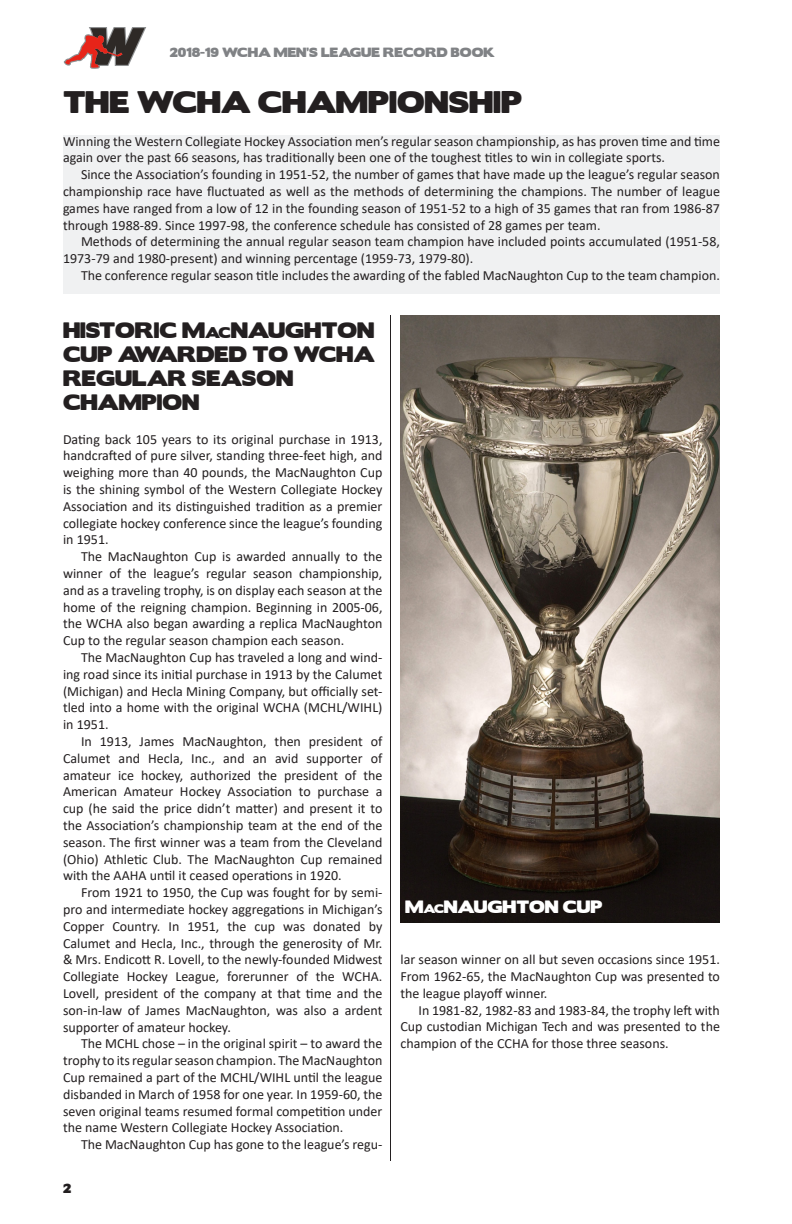
<style>
.page{position:relative;width:792px;height:1224px;background:#fff}
.page>*{position:absolute;margin:0;border:0;box-sizing:border-box;transform-origin:0 0}
.Head_14{font:28px "Boris Black Bloxx";color:#231f20}
.Head_10{font:20px/24px "Boris Black Bloxx";color:#231f20}
.Head_8{font:16px "Boris Black Bloxx";color:#fff}
.Text_7{font:14px/16.8px "Calibri";color:#231f20;text-align:justify}
.t1{font:12px "Boris Black Bloxx";color:#808285}
.Head_14-2{font:12px "Boris Black Bloxx";color:#231f20}
.s1{font-size:14px}
.s2{font-size:11.2px}
</style>
<div class="page">
<svg style="left:64px;top:27px;width:82px;height:42px"></svg>
<div style="left:63px;top:135px;width:657px;height:159px;background:#f0f1f2"></div>
<img style="left:400px;top:315px;width:320px;height:608px">
<hr style="left:390px;top:315px;width:1px;height:846px;background:#231f20">
<p class="t1" style="left:170px;top:43px;width:327px">2018-19 WCHA MEN’S LEAGUE RECORD BOOK</p>
<p class="Head_14" style="left:63px;top:81px;width:461px">THE WCHA CHAMPIONSHIP</p>
<p class="Text_7" style="left:63px;top:132px;width:659px">Winning the Western Collegiate Hockey Association men’s regular season championship, as has proven time and time again over the past 66 seasons, has traditionally been one of the toughest titles to win in collegiate sports.</p>
<p class="Text_7" style="left:63px;top:166px;width:659px;text-indent:18px">Since the Association’s founding in 1951-52, the number of games that have made up the league’s regular season championship race have fluctuated as well as the methods of determining the champions. The number of league games have ranged from a low of 12 in the founding season of 1951-52 to a high of 35 games that ran from 1986-87 through 1988-89. Since 1997-98, the conference schedule has consisted of 28 games per team.</p>
<p class="Text_7" style="left:63px;top:233px;width:659px;text-indent:18px">Methods of determining the annual regular season team champion have included points accumulated (1951-58,<br>1973-79 and 1980-present) and winning percentage (1959-73, 1979-80).</p>
<p class="Text_7" style="left:81px;top:267px;width:640px">The conference regular season title includes the awarding of the fabled MacNaughton Cup to the team champion.</p>
<p class="Head_10" style="left:63px;top:319px;width:313px">HISTORIC M<span class="s1">AC</span>NAUGHTON<br>CUP AWARDED TO WCHA<br>REGULAR SEASON<br>CHAMPION</p>
<p class="Text_7" style="left:63px;top:430px;width:321px">Dating back 105 years to its original purchase in 1913, handcrafted of pure silver, standing three-feet high, and weighing more than 40 pounds, the MacNaughton Cup is the shining symbol of the Western Collegiate Hockey Association and its distinguished tradition as a premier collegiate hockey conference since the league’s founding in 1951.</p>
<p class="Text_7" style="left:63px;top:548px;width:321px;text-indent:18px">The MacNaughton Cup is awarded annually to the winner of the league’s regular season championship, and as a traveling trophy, is on display each season at the home of the reigning champion. Beginning in 2005-06, the WCHA also began awarding a replica MacNaughton Cup to the regular season champion each season.</p>
<p class="Text_7" style="left:63px;top:649px;width:321px;text-indent:18px">The MacNaughton Cup has traveled a long and wind&shy;ing road since its initial purchase in 1913 by the Calumet (Michigan) and Hecla Mining Company, but officially set&shy;tled into a home with the original WCHA (MCHL/WIHL) in 1951.</p>
<p class="Text_7" style="left:63px;top:733px;width:321px;text-indent:18px">In 1913, James MacNaughton, then president of Calumet and Hecla, Inc., and an avid supporter of amateur ice hockey, authorized the president of the American Amateur Hockey Association to purchase a cup (he said the price didn’t matter) and present it to the Association’s championship team at the end of the season. The first winner was a team from the Cleveland (Ohio) Athletic Club. The MacNaughton Cup remained with the AAHA until it ceased operations in 1920.</p>
<p class="Text_7" style="left:63px;top:884px;width:321px;text-indent:18px">From 1921 to 1950, the Cup was fought for by semi&shy;pro and intermediate hockey aggregations in Michigan’s Copper Country. In 1951, the cup was donated by Calumet and Hecla, Inc., through the generosity of Mr. &amp; Mrs. Endicott R. Lovell, to the newly-founded Midwest Collegiate Hockey League, forerunner of the WCHA.<br>Lovell, president of the company at that time and the son-in-law of James MacNaughton, was also a ardent supporter of amateur hockey.</p>
<p class="Text_7" style="left:63px;top:1035px;width:321px;text-indent:18px">The MCHL chose – in the original spirit – to award the trophy to its regular season champion. The MacNaughton Cup remained a part of the MCHL/WIHL until the league disbanded in March of 1958 for one year. In 1959-60, the seven original teams resumed formal competition under the name Western Collegiate Hockey Association.</p>
<p class="Text_7" style="left:81px;top:1136px;width:303px">The MacNaughton Cup has gone to the league’s regu-</p>
<p class="Head_8" style="left:405px;top:895px;width:199px">M<span class="s2">AC</span>NAUGHTON CUP</p>
<p class="Text_7" style="left:400px;top:951px;width:321px">lar season winner on all but seven occasions since 1951.<br>From 1962-65, the MacNaughton Cup was presented to the league playoff winner.</p>
<p class="Text_7" style="left:400px;top:1001px;width:321px;text-indent:18px">In 1981-82, 1982-83 and 1983-84, the trophy left with Cup custodian Michigan Tech and was presented to the champion of the CCHA for those three seasons.</p>
<p class="Head_14-2" style="left:63px;top:1179px;width:10px">2</p>
</div>
